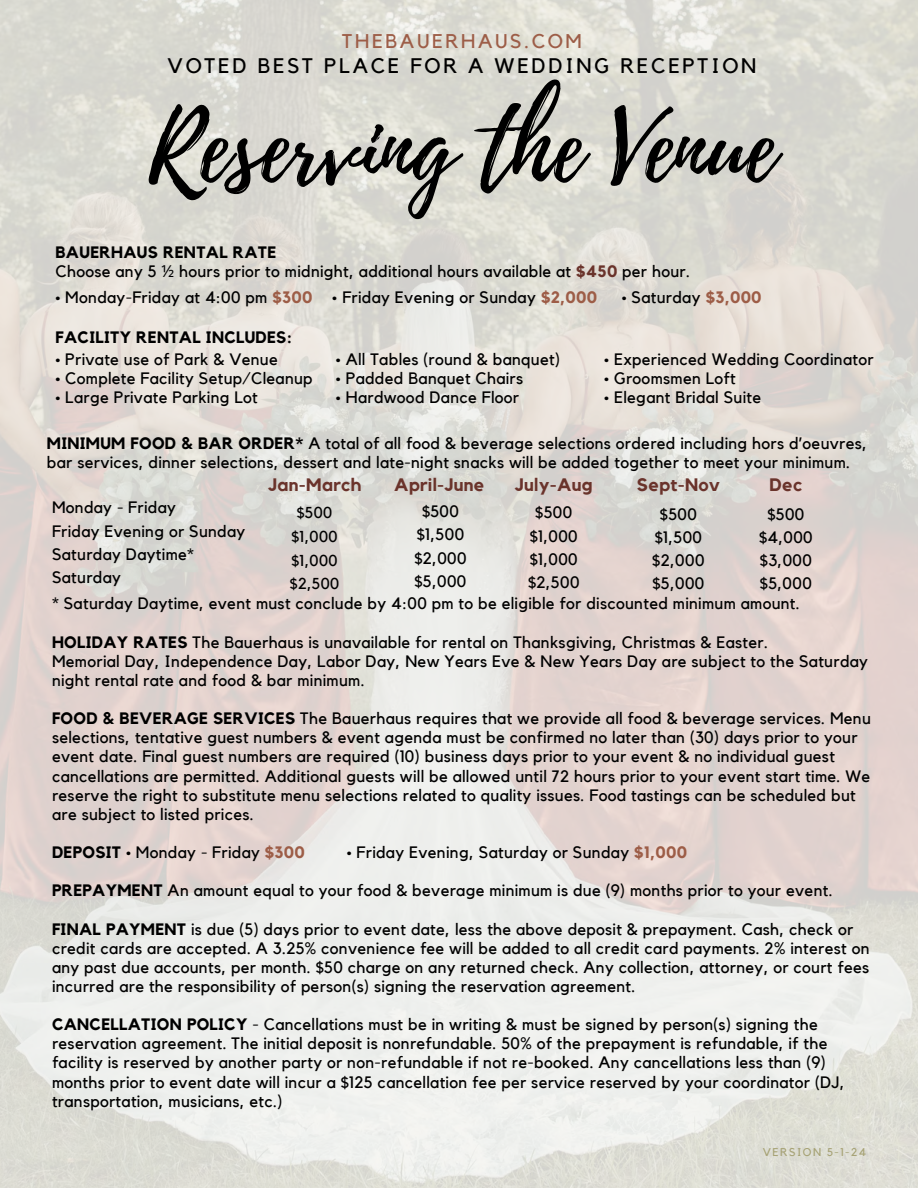
<style>
.page{position:relative;width:918px;height:1188px;background:#fff}
.page>*{position:absolute;margin:0;border:0;box-sizing:border-box;transform-origin:0 0}
.t1{font:96px "Playlist Script";color:#000}
.t2{font:21px "Kollektif";letter-spacing:.13em;color:#000}
.t3{font:19.8px "Kollektif";letter-spacing:.13em;color:#9d5d47}
.t4{font:700 18px "Kollektif";letter-spacing:.02em;color:#6a332b}
.t5{font:16.5px/23.2px "Kollektif";letter-spacing:.02em;color:#000}
.t6{font:700 16.5px "Kollektif";letter-spacing:.02em;color:#000}
.t7{font:15.75px/23.7px "Kollektif";letter-spacing:.02em;color:#000;text-align:center}
.t8{font:11.25px "Kollektif";letter-spacing:.13em;color:#a7a376}
.s1{font-family:"Noto Sans"}
.s2{font-weight:700;color:#6a332b}
.s3{font-weight:700;color:#9d5d47}
.s4{font-weight:700}
</style>
<div class="page">
<img style="left:0;top:0;width:918px;height:1188px">
<p class="t3" style="left:342px;top:32px;width:241px">THEBAUERHAUS.COM</p>
<p class="t2" style="left:168px;top:56px;width:590px">VOTED BEST PLACE FOR A WEDDING RECEPTION</p>
<h5 class="t1" style="left:149px;top:79px;width:629px">Reserving the Venue</h5>
<h5 class="t6" style="left:55px;top:244px;width:222px">BAUERHAUS RENTAL RATE</h5>
<h1 class="t5" style="left:55px;top:261px;width:636px">Choose any 5 <span class="s1">½</span> hours prior to midnight, additional hours available at <span class="s2">$450</span> per hour.</h1>
<h5 class="t5" style="left:55px;top:286px;width:543px">• Monday-Friday at 4:00 pm <span class="s3">$300</span> • Friday Evening or Sunday <span class="s3">$2,000</span></h5>
<h5 class="t5" style="left:622px;top:286px;width:141px">• Saturday <span class="s3">$3,000</span></h5>
<h2 class="t6" style="left:55px;top:330px;width:238px">FACILITY RENTAL INCLUDES:</h2>
<h5 class="t5" style="left:55px;top:348px;width:224px">• Private use of Park &amp; Venue</h5>
<h5 class="t5" style="left:55px;top:367px;width:259px">• Complete Facility Setup/Cleanup</h5>
<h5 class="t5" style="left:55px;top:386px;width:204px">• Large Private Parking Lot</h5>
<h5 class="t5" style="left:336px;top:348px;width:226px">• All Tables (round &amp; banquet)</h5>
<h5 class="t5" style="left:336px;top:367px;width:189px">• Padded Banquet Chairs</h5>
<h5 class="t5" style="left:336px;top:386px;width:185px">• Hardwood Dance Floor</h5>
<h5 class="t5" style="left:604px;top:348px;width:271px">• Experienced Wedding Coordinator</h5>
<h5 class="t5" style="left:604px;top:367px;width:133px">• Groomsmen Loft</h5>
<h5 class="t5" style="left:604px;top:386px;width:158px">• Elegant Bridal Suite</h5>
<h3 class="t5" style="left:47px;top:435px;width:822px;line-height:18.6px"><span class="s4">MINIMUM FOOD &amp; BAR ORDER*</span> A total of all food &amp; beverage selections ordered including hors d’oeuvres, bar services, dinner selections, dessert and late-night snacks will be added together to meet your minimum.</h3>
<h5 class="t5" style="left:52px;top:497px;width:195px">Monday - Friday<br>Friday Evening or Sunday<br>Saturday Daytime*<br>Saturday</h5>
<h5 class="t4" style="left:268px;top:477px;width:94px">Jan-March</h5>
<h3 class="t4" style="left:394px;top:477px;width:92px">April-June</h3>
<h5 class="t4" style="left:515px;top:477px;width:79px">July-Aug</h5>
<h5 class="t4" style="left:637px;top:477px;width:84px">Sept-Nov</h5>
<h5 class="t7" style="left:290px;top:502px;width:51px">$500 $1,000 $1,000 $2,500</h5>
<h5 class="t5" style="left:414px;top:500px;width:54px;text-align:center">$500 $1,500 $2,000 $5,000</h5>
<h4 class="t5" style="left:528px;top:502px;width:53px;text-align:center">$500 $1,000 $1,000 $2,500</h4>
<h4 class="t5" style="left:652px;top:503px;width:54px;text-align:center">$500 $1,500 $2,000 $5,000</h4>
<h4 class="t5" style="left:759px;top:503px;width:55px;text-align:center">$500 $4,000 $3,000 $5,000</h4>
<h4 class="t4" style="left:769px;top:477px;width:34px">Dec</h4>
<h4 class="t5" style="left:52px;top:593px;width:749px">* Saturday Daytime, event must conclude by 4:00 pm to be eligible for discounted minimum amount.</h4>
<h5 class="t5" style="left:52px;top:633px;width:818px;line-height:19.2px"><span class="s4">HOLIDAY RATES</span> The Bauerhaus is unavailable for rental on Thanksgiving, Christmas &amp; Easter.<br>Memorial Day, Independence Day, Labor Day, New Years Eve &amp; New Years Day are subject to the Saturday night rental rate and food &amp; bar minimum.</h5>
<h6 class="t5" style="left:52px;top:710px;width:820px;line-height:19px"><span class="s4">FOOD &amp; BEVERAGE SERVICES</span> The Bauerhaus requires that we provide all food &amp; beverage services. Menu selections, tentative guest numbers &amp; event agenda must be confirmed no later than (30) days prior to your event date. Final guest numbers are required (10) business days prior to your event &amp; no individual guest cancellations are permitted. Additional guests will be allowed until 72 hours prior to your event start time. We reserve the right to substitute menu selections related to quality issues. Food tastings can be scheduled but are subject to listed prices.</h6>
<h5 class="t5" style="left:52px;top:841px;width:254px"><span class="s4">DEPOSIT</span> • Monday - Friday <span class="s3">$300</span></h5>
<h5 class="t5" style="left:347px;top:841px;width:342px">• Friday Evening, Saturday or Sunday <span class="s3">$1,000</span></h5>
<h5 class="t5" style="left:52px;top:880px;width:782px"><span class="s4">PREPAYMENT</span> An amount equal to your food &amp; beverage minimum is due (9) months prior to your event.</h5>
<h5 class="t5" style="left:52px;top:920px;width:819px;line-height:19.2px"><span class="s4">FINAL PAYMENT</span> is due (5) days prior to event date, less the above deposit &amp; prepayment. Cash, check or credit cards are accepted. A 3.25% convenience fee will be added to all credit card payments. 2% interest on any past due accounts, per month. $50 charge on any returned check. Any collection, attorney, or court fees incurred are the responsibility of person(s) signing the reservation agreement.</h5>
<h5 class="t5" style="left:52px;top:1016px;width:794px;line-height:19px"><span class="s4">CANCELLATION POLICY</span> - Cancellations must be in writing &amp; must be signed by person(s) signing the reservation agreement. The initial deposit is nonrefundable. 50% of the prepayment is refundable, if the facility is reserved by another party or non-refundable if not re-booked. Any cancellations less than (9) months prior to event date will incur a $125 cancellation fee per service reserved by your coordinator (DJ, transportation, musicians, etc.)</h5>
<p class="t8" style="left:763px;top:1147px;width:105px">VERSION 5-1-24</p>
</div>
